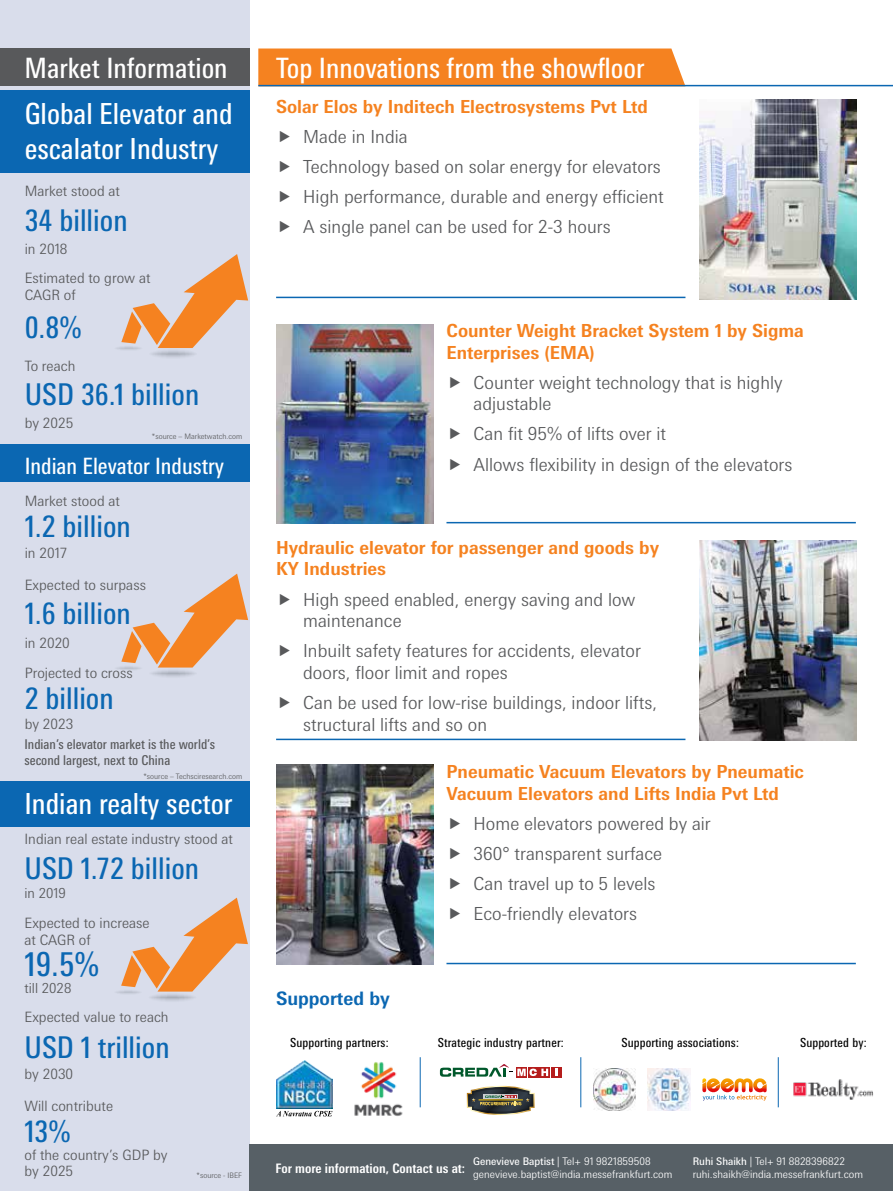
<style>
.page{position:relative;width:893px;height:1191px;background:#fff}
.page>*{position:absolute;margin:0;border:0;box-sizing:border-box;transform-origin:0 0}
.t1{font:condensed 33.45px "Messe Univers";color:#0b67b2}
.t2{font:condensed 30px "Messe Univers";color:#0b67b2}
.t3{font:condensed 28.95px/34.8px "Messe Univers";color:#fff}
.t4{font:condensed 28.05px "Messe Univers";color:#fff}
.t5{font:condensed 22.5px "Messe Univers";color:#fff}
.t6{font:700 18.6px "Messe Univers";color:#0b67b2}
.t7{font:300 18px/30.2px "Messe Univers";color:#58595b}
.t8{font:700 18px/21.6px "Messe Univers";color:#f58220}
.t9{font:300 14.25px/17.1px "Messe Univers";color:#58595b}
.t10{font:300 13.8px "Messe Univers";color:#58595b}
.t11{font:condensed 13.5px/16.2px "Messe Univers";color:#58595b}
.t12{font:700 condensed 13.05px "Messe Univers";color:#fff}
.t13{font:condensed 12.45px "Messe Univers";letter-spacing:.01em;color:#000}
.t14{font:300 10.5px/13.6px "Messe Univers";color:#fff}
.t15{font:300 7.5px "Messe Univers";color:#58595b}
.s1{font-weight:400}
</style>
<div class="page">
<div style="left:0;top:0;width:250px;height:1191px;background:#d9ddeb"></div>
<div style="left:0;top:48px;width:250px;height:38px;background:#58595b"></div>
<svg style="left:258px;top:48px;width:427px;height:37px;background:#f48527"></svg>
<hr style="left:258px;top:85px;width:635px;height:1px;background:#0b67b2">
<div style="left:250px;top:1144px;width:643px;height:47px;background:#576066"></div>
<hr style="left:276px;top:297px;width:409px;height:1px;background:#0b67b2">
<div style="left:0;top:91px;width:250px;height:82px;background:#0b67b2"></div>
<div style="left:0;top:444px;width:250px;height:38px;background:#0b67b2"></div>
<hr style="left:446px;top:522px;width:410px;height:1px;background:#0b67b2">
<hr style="left:446px;top:962px;width:410px;height:2px;background:#0b67b2">
<svg style="left:121px;top:254px;width:127px;height:94px"></svg>
<svg style="left:149px;top:348px;width:48px;height:11px"></svg>
<svg style="left:114px;top:345px;width:29px;height:7px"></svg>
<svg style="left:121px;top:573px;width:127px;height:94px"></svg>
<svg style="left:149px;top:668px;width:48px;height:11px"></svg>
<svg style="left:114px;top:664px;width:29px;height:7px"></svg>
<div style="left:0;top:781px;width:250px;height:46px;background:#0b67b2"></div>
<svg style="left:121px;top:897px;width:127px;height:94px"></svg>
<svg style="left:148px;top:992px;width:49px;height:11px"></svg>
<svg style="left:114px;top:988px;width:28px;height:7px"></svg>
<div style="left:516px;top:1067px;width:11px;height:10px;background:#b51d1c"></div>
<div style="left:528px;top:1067px;width:10px;height:10px;background:#b51d1c"></div>
<svg style="left:540px;top:1067px;width:10px;height:10px"></svg>
<div style="left:551px;top:1067px;width:11px;height:10px;background:#b51d1c"></div>
<svg style="left:555px;top:1068px;width:2px;height:8px"></svg>
<svg style="left:440px;top:1064px;width:108px;height:12px"></svg>
<svg style="left:467px;top:1085px;width:68px;height:30px;background:#787567"></svg>
<img style="left:594px;top:1068px;width:42px;height:42px">
<img style="left:648px;top:1068px;width:42px;height:42px">
<svg style="left:702px;top:1078px;width:65px;height:22px"></svg>
<img style="left:354px;top:1062px;width:49px;height:54px">
<svg style="left:276px;top:1110px;width:56px;height:6px"></svg>
<img style="left:276px;top:1060px;width:56px;height:48px">
<img style="left:793px;top:1079px;width:80px;height:21px">
<hr style="left:420px;top:1057px;width:1px;height:50px;background:#0b67b2">
<hr style="left:580px;top:1057px;width:1px;height:50px;background:#0b67b2">
<hr style="left:778px;top:1057px;width:1px;height:50px;background:#0b67b2">
<img style="left:699px;top:100px;width:158px;height:199px">
<img style="left:699px;top:541px;width:158px;height:199px">
<img style="left:276px;top:324px;width:158px;height:199px">
<img style="left:276px;top:765px;width:158px;height:199px">
<hr style="left:276px;top:738px;width:409px;height:2px;background:#0b67b2">
<h3 class="t4" style="left:24px;top:50px;width:205px">Market Information</h3>
<h3 class="t4" style="left:276px;top:50px;width:370px">Top Innovations from the showfloor</h3>
<h3 class="t3" style="left:25px;top:96px;width:209px">Global Elevator and escalator Industry</h3>
<p class="t9" style="left:25px;top:182px;width:97px">Market stood at</p>
<h2 class="t2" style="left:25px;top:202px;width:105px">34 billion</h2>
<p class="t9" style="left:25px;top:240px;width:44px">in 2018</p>
<p class="t9" style="left:25px;top:269px;width:127px">Estimated to grow at<br>CAGR of</p>
<h2 class="t2" style="left:25px;top:309px;width:59px">0.8%</h2>
<p class="t9" style="left:25px;top:357px;width:52px">To reach</p>
<h2 class="t2" style="left:25px;top:375px;width:176px">USD 36.1 billion</h2>
<p class="t9" style="left:25px;top:414px;width:50px">by 2025</p>
<p class="t15" style="left:152px;top:432px;width:92px">*source – Marketwatch.com</p>
<p class="t5" style="left:25px;top:452px;width:201px">Indian Elevator Industry</p>
<p class="t9" style="left:25px;top:492px;width:97px">Market stood at</p>
<h2 class="t2" style="left:25px;top:507px;width:108px">1.2 billion</h2>
<p class="t9" style="left:25px;top:543px;width:44px">in 2017</p>
<p class="t9" style="left:25px;top:576px;width:123px">Expected to surpass</p>
<h2 class="t2" style="left:25px;top:594px;width:108px">1.6 billion</h2>
<p class="t9" style="left:25px;top:633px;width:47px">in 2020</p>
<p class="t9" style="left:25px;top:664px;width:110px">Projected to cross</p>
<h2 class="t2" style="left:25px;top:679px;width:91px">2 billion</h2>
<p class="t9" style="left:25px;top:715px;width:50px">by 2023</p>
<p class="t11" style="left:24px;top:735px;width:192px">Indian’s elevator market is the world’s second largest, next to China</p>
<p class="t15" style="left:143px;top:771px;width:100px">*source – Techsciresearch.com</p>
<h3 class="t3" style="left:24px;top:786px;width:209px">Indian realty sector</h3>
<p class="t9" style="left:24px;top:829px;width:210px">Indian real estate industry stood at</p>
<h2 class="t2" style="left:24px;top:849px;width:176px">USD 1.72 billion</h2>
<p class="t10" style="left:24px;top:884px;width:43px">in 2019</p>
<p class="t9" style="left:24px;top:914px;width:127px">Expected to increase at CAGR of</p>
<h1 class="t1" style="left:24px;top:943px;width:76px">19.5%</h1>
<p class="t9" style="left:24px;top:1007px;width:146px">Expected value to reach</p>
<p class="t10" style="left:24px;top:980px;width:48px">till 2028</p>
<h2 class="t2" style="left:24px;top:1028px;width:147px">USD 1 trillion</h2>
<p class="t9" style="left:24px;top:1065px;width:50px">by 2030</p>
<p class="t9" style="left:24px;top:1097px;width:90px">Will contribute</p>
<h2 class="t2" style="left:24px;top:1113px;width:48px">13%</h2>
<p class="t9" style="left:24px;top:1146px;width:145px">of the country’s GDP by</p>
<p class="t9" style="left:24px;top:1161px;width:50px">by 2025</p>
<p class="t15" style="left:197px;top:1171px;width:47px">*source - IBEF</p>
<p class="t8" style="left:276px;top:95px;width:373px">Solar Elos by Inditech Electrosystems Pvt Ltd</p>
<p class="t7" style="left:303px;top:121px;width:362px">Made in India<br>Technology based on solar energy for elevators High performance, durable and energy efficient A single panel can be used for 2-3 hours</p>
<p class="t8" style="left:446px;top:319px;width:359px">Counter Weight Bracket System 1 by Sigma<br>Enterprises (EMA)</p>
<p class="t7" style="left:473px;top:371px;width:311px;line-height:21.6px">Counter weight technology that is highly adjustable</p>
<p class="t7" style="left:473px;top:419px;width:321px">Can fit 95% of lifts over it<br>Allows flexibility in design of the elevators</p>
<p class="t8" style="left:276px;top:536px;width:384px">Hydraulic elevator for passenger and goods by<br>KY Industries</p>
<p class="t7" style="left:303px;top:588px;width:334px;line-height:21.6px">High speed enabled, energy saving and low maintenance</p>
<p class="t7" style="left:303px;top:640px;width:339px;line-height:21.6px">Inbuilt safety features for accidents, elevator doors, floor limit and ropes</p>
<p class="t7" style="left:303px;top:691px;width:356px;line-height:21.6px">Can be used for low-rise buildings, indoor lifts, structural lifts and so on</p>
<p class="t6" style="left:276px;top:986px;width:115px">Supported by</p>
<p class="t8" style="left:446px;top:760px;width:359px">Pneumatic Vacuum Elevators by Pneumatic<br>Vacuum Elevators and Lifts India Pvt Ltd</p>
<p class="t7" style="left:473px;top:808px;width:239px">Home elevators powered by air<br>360° transparent surface<br>Can travel up to 5 levels<br>Eco-friendly elevators</p>
<p class="t13" style="left:290px;top:1034px;width:100px">Supporting partners:</p>
<p class="t13" style="left:438px;top:1034px;width:128px">Strategic industry partner:</p>
<p class="t13" style="left:621px;top:1034px;width:119px">Supporting associations:</p>
<p class="t13" style="left:800px;top:1034px;width:68px">Supported by:</p>
<p class="t12" style="left:276px;top:1159px;width:191px">For more information, Contact us at:</p>
<p class="t14" style="left:473px;top:1154px;width:201px"><span class="s1">Genevieve Baptist</span> | Tel+ 91 9821859508 genevieve.baptist@india.messefrankfurt.com</p>
<p class="t14" style="left:693px;top:1154px;width:172px"><span class="s1">Ruhi Shaikh</span> | Tel+ 91 8828396822 ruhi.shaikh@india.messefrankfurt.com</p>
</div>
